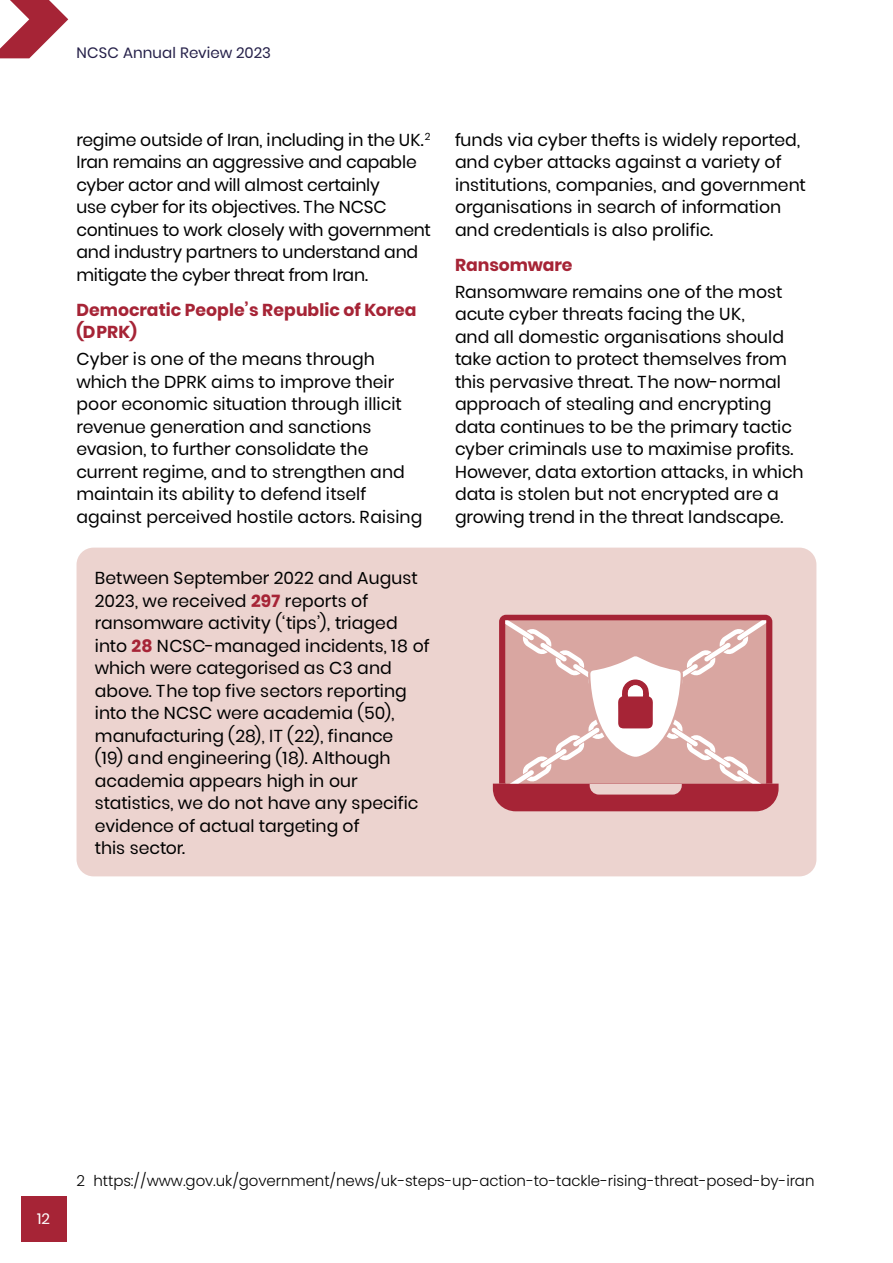
<style>
.page{position:relative;width:893px;height:1263px;background:#fff}
.page>*{position:absolute;margin:0;border:0;box-sizing:border-box;transform-origin:0 0}
.Body{font:17.25px/22.5px "Poppins";letter-spacing:-.005em;color:#000}
.Subheading{font:700 17.25px/22.5px "Poppins";color:#a62436}
.Footnotes{font:300 15px "Poppins";letter-spacing:-.005em;color:#000}
.t1{font:15px "Poppins";letter-spacing:.005em;color:#252049}
.t2{font:15px "Poppins";color:#fff}
.s1{font-weight:700;color:#a62436}
</style>
<div class="page">
<div style="left:77px;top:548px;width:739px;height:328px;background:#ecd3cf;border-radius:17px"></div>
<svg style="left:499px;top:615px;width:273px;height:5px"></svg>
<svg style="left:493px;top:620px;width:286px;height:191px;background:#d7a0a0"></svg>
<svg style="left:0;top:0;width:68px;height:58px"></svg>
<div style="left:21px;top:1197px;width:45px;height:45px;background:#a62436"></div>
<p class="t1" style="left:77px;top:44px;width:196px">NCSC Annual Review 2023</p>
<p class="Body" style="left:77px;top:128px;width:356px">regime outside of Iran, including in the UK.<sup>2<br></sup>Iran remains an aggressive and capable cyber actor and will almost certainly<br>use cyber for its objectives. The NCSC continues to work closely with government and industry partners to understand and mitigate the cyber threat from Iran.</p>
<p class="Subheading" style="left:77px;top:299px;width:341px">Democratic People’s Republic of Korea (DPRK)</p>
<p class="Body" style="left:77px;top:348px;width:347px">Cyber is one of the means through which the DPRK aims to improve their poor economic situation through illicit revenue generation and sanctions evasion, to further consolidate the current regime, and to strengthen and maintain its ability to defend itself against perceived hostile actors. Raising</p>
<p class="Body" style="left:95px;top:567px;width:336px">Between September 2022 and August 2023, we received <span class="s1">297</span> reports of ransomware activity (‘tips’), triaged into <span class="s1">28</span> NCSC-managed incidents, 18 of which were categorised as C3 and above. The top five sectors reporting into the NCSC were academia (50), manufacturing (28), IT (22), finance<br>(19) and engineering (18). Although academia appears high in our statistics, we do not have any specific evidence of actual targeting of<br>this sector.</p>
<p class="Body" style="left:455px;top:128px;width:352px">funds via cyber thefts is widely reported, and cyber attacks against a variety of institutions, companies, and government organisations in search of information and credentials is also prolific.</p>
<p class="Subheading" style="left:455px;top:254px;width:119px">Ransomware</p>
<p class="Body" style="left:455px;top:280px;width:350px">Ransomware remains one of the most acute cyber threats facing the UK,<br>and all domestic organisations should take action to protect themselves from this pervasive threat. The now-normal approach of stealing and encrypting data continues to be the primary tactic cyber criminals use to maximise profits.<br>However, data extortion attacks, in which data is stolen but not encrypted are a growing trend in the threat landscape.</p>
<p class="t2" style="left:37px;top:1210px;width:14px">12</p>
<p class="Footnotes" style="left:77px;top:1172px;width:739px">2 https://www.gov.uk/government/news/uk-steps-up-action-to-tackle-rising-threat-posed-by‑iran</p>
</div>
